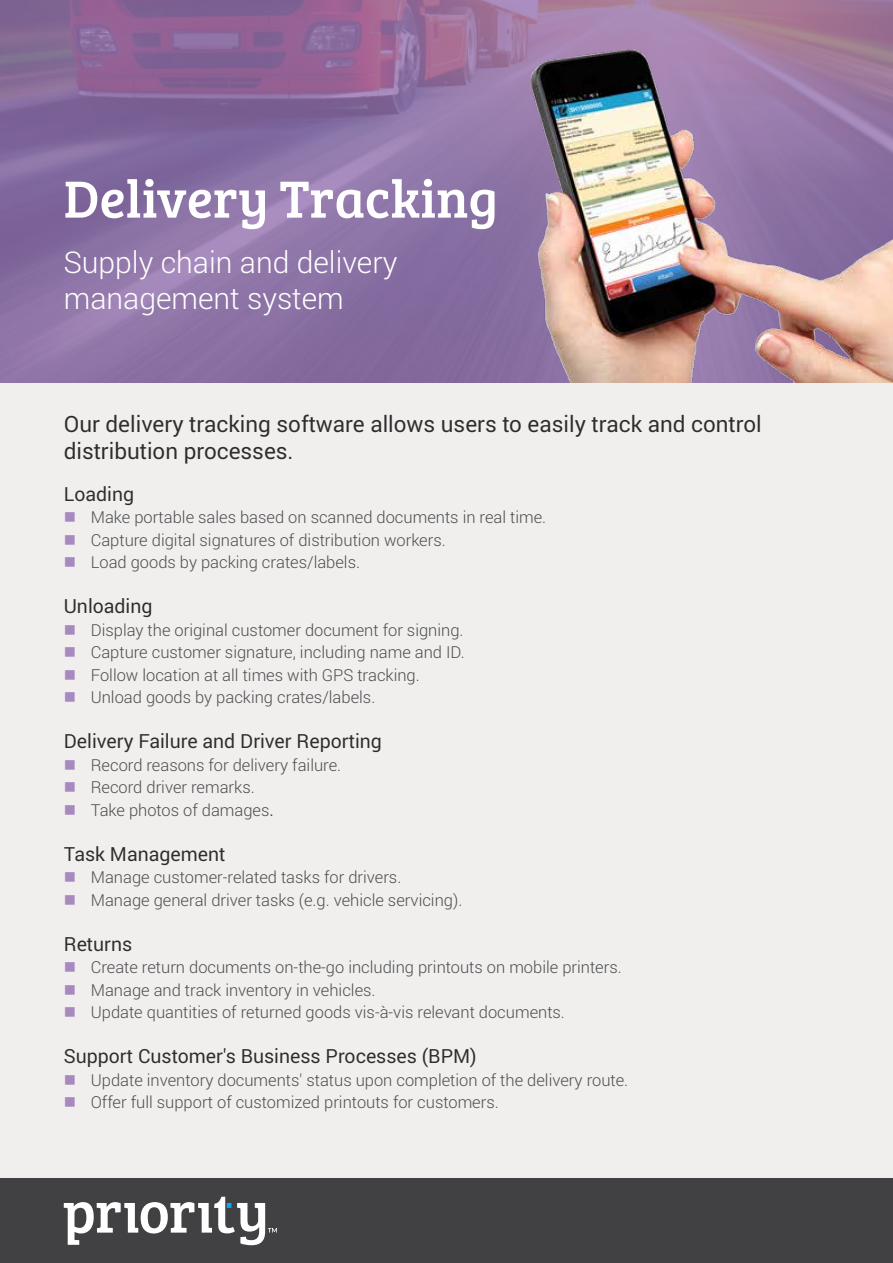
<style>
.page{position:relative;width:893px;height:1263px;background:#fff}
.page>*{position:absolute;margin:0;border:0;box-sizing:border-box;transform-origin:0 0}
.t1{font:54px "Bree Serif";color:#fff}
.t2{font:300 30px/36px "Roboto";color:#fff}
.t3{font:22.5px/27px "Roboto";color:#2e2c2c}
.t4{font:19.5px "Roboto";color:#2e2c2c}
.t5{font:300 16.5px/22.5px "Roboto";color:#4d4d4f}
.s1{font-weight:400}
</style>
<div class="page">
<div style="left:0;top:383px;width:893px;height:879px;background:#f0efee"></div>
<svg style="left:0;top:0;width:893px;height:383px;background:#8e70a1"></svg>
<img style="left:529px;top:49px;width:364px;height:334px">
<div style="left:0;top:1179px;width:893px;height:84px;background:#414042"></div>
<svg style="left:64px;top:1197px;width:213px;height:48px"></svg>
<h1 class="t1" style="left:64px;top:159px;width:436px">Delivery Tracking</h1>
<h2 class="t2" style="left:64px;top:243px;width:335px">Supply chain and delivery management system</h2>
<h3 class="t3" style="left:64px;top:409px;width:699px">Our delivery tracking software allows users to easily track and control distribution processes.</h3>
<p class="t4" style="left:64px;top:480px;width:72px">Loading</p>
<p class="t5" style="left:91px;top:505px;width:457px">Make portable sales based on scanned documents in real time.<br>Capture digital signatures of distribution workers.<br>Load goods by packing crates/labels.</p>
<p class="t4" style="left:64px;top:593px;width:90px">Unloading</p>
<p class="t5" style="left:91px;top:618px;width:375px">Display the original customer document for signing.<br>Capture customer signature, including name and ID.<br>Follow location at all times with GPS tracking.<br>Unload goods by packing crates/labels.</p>
<p class="t4" style="left:64px;top:728px;width:320px">Delivery Failure and Driver Reporting</p>
<p class="t5" style="left:91px;top:753px;width:252px">Record reasons for delivery failure.<br>Record driver remarks.<br>Take photos of damages<span class="s1">.</span></p>
<p class="t4" style="left:64px;top:840px;width:163px">Task Management</p>
<p class="t5" style="left:91px;top:865px;width:373px">Manage customer-related tasks for drivers.<br>Manage general driver tasks .g.e( vehicle servicing .(</p>
<p class="t4" style="left:64px;top:930px;width:70px">Returns</p>
<p class="t5" style="left:91px;top:955px;width:532px">Create return documents on-the-go including printouts on mobile printers.<br>Manage and track inventory in vehicles.<br>Update quantities of returned goods vis -à- vis relevant documents.</p>
<p class="t4" style="left:64px;top:1043px;width:414px">Support Customers' Business Processes (BPM(</p>
<p class="t5" style="left:91px;top:1068px;width:539px">Update inventory documents' status upon completion of the delivery route.<br>Offer full support of customized printouts for customers.</p>
</div>
